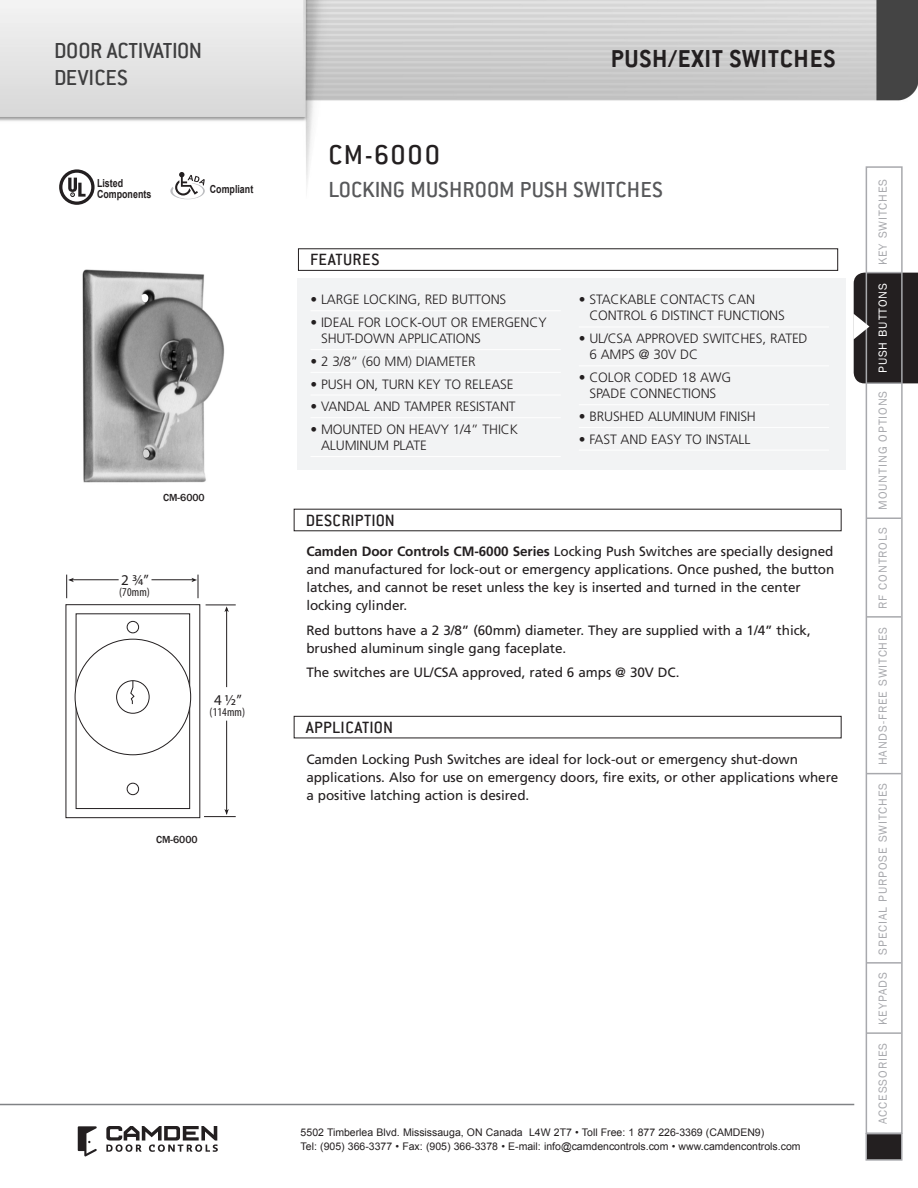
<style>
.page{position:relative;width:918px;height:1188px;background:#fff}
.page>*{position:absolute;margin:0;border:0;box-sizing:border-box;transform-origin:0 0}
.N-SS-H1{font:500 30px "Conduit ITC";letter-spacing:.06em;color:#231f20}
.N-SS-H_Top_page{font:700 27px "Conduit ITC";letter-spacing:.03em;color:#231f20}
.N-SS-H2__80_GRAY{font:500 24px "Conduit ITC";letter-spacing:.01em;color:#57585a}
.t1{font:500 24px/27px "Conduit ITC";letter-spacing:-.01em;color:#3e3e3f}
.N-SS-H3__inside_whit{font:500 18px "Conduit ITC";letter-spacing:.015em;color:#231f20}
.t2{font:15px "Myriad Pro";color:#231f20}
.N-SS-Body_Text{font:13.5px/18px "Frutiger";letter-spacing:-.005em;color:#231f20}
._1N-SS-Specifiaction{font:300 13.5px/16.2px "Frutiger";letter-spacing:-.01em;color:#231f20}
.t3{font:12px "Franklin Gothic";letter-spacing:.075em;color:#a8a9ad}
.t4{font:condensed 12px "Myriad Pro";letter-spacing:.01em;color:#231f20}
.t5{font:12px "Franklin Gothic";letter-spacing:.075em;color:#fff}
.t6{font:700 11.1px/10.8px "Arial";color:#231f20;scale:.8 1}
.t7{font:10.5px/13.5px "Arial";color:#231f20}
.N-SS-Image_Descripti{font:500 10.5px "Franklin Gothic";color:#231f20}
.s1{font-weight:700}
</style>
<div class="page">
<img style="left:0;top:0;width:918px;height:202px">
<hr style="left:867px;top:773px;width:34px;height:1px;background:#a8a9ad">
<hr style="left:867px;top:962px;width:34px;height:2px;background:#a8a9ad">
<hr style="left:867px;top:1032px;width:34px;height:2px;background:#a8a9ad">
<hr style="left:867px;top:272px;width:34px;height:1px;background:#a8a9ad">
<hr style="left:867px;top:382px;width:34px;height:2px;background:#a8a9ad">
<hr style="left:867px;top:616px;width:34px;height:2px;background:#a8a9ad">
<hr style="left:867px;top:518px;width:34px;height:1px;background:#a8a9ad">
<div style="left:866px;top:1134px;width:36px;height:26px;background:#231f20"></div>
<div style="left:865px;top:1133px;width:38px;height:28px;border:2px solid #a8a9ad"></div>
<svg style="left:106px;top:1126px;width:112px;height:26px"></svg>
<svg style="left:78px;top:1126px;width:19px;height:31px"></svg>
<hr style="left:0;top:1104px;width:854px;height:1px;background:#808285">
<div style="left:866px;top:166px;width:37px;height:968px;border:2px solid #a8a9ad"></div>
<svg style="left:853px;top:273px;width:65px;height:110px;background:#332f30"></svg>
<div style="left:297px;top:279px;width:549px;height:191px;background:#f2f3f4"></div>
<div style="left:294px;top:716px;width:548px;height:22px;border:1px solid #231f20"></div>
<div style="left:65px;top:604px;width:135px;height:214px;border:1px solid #231f20"></div>
<div style="left:76px;top:613px;width:114px;height:196px;border:1px solid #231f20"></div>
<div style="left:127px;top:621px;width:12px;height:12px;border:1px solid #231f20;border-radius:50%"></div>
<div style="left:127px;top:783px;width:12px;height:12px;border:1px solid #231f20;border-radius:50%"></div>
<div style="left:75px;top:639px;width:116px;height:116px;background:#fff;border-radius:50%"></div>
<div style="left:116px;top:680px;width:34px;height:34px;border:1px solid #231f20;border-radius:50%"></div>
<svg style="left:130px;top:680px;width:5px;height:25px"></svg>
<hr style="left:70px;top:580px;width:49px;height:1px;background:#231f20">
<hr style="left:152px;top:580px;width:42px;height:1px;background:#231f20">
<hr style="left:206px;top:605px;width:30px;height:1px;background:#231f20">
<hr style="left:204px;top:816px;width:32px;height:1px;background:#231f20">
<hr style="left:226px;top:608px;width:1px;height:79px;background:#231f20">
<hr style="left:226px;top:721px;width:1px;height:93px;background:#231f20">
<svg style="left:66px;top:575px;width:8px;height:23px"></svg>
<svg style="left:191px;top:575px;width:8px;height:23px"></svg>
<svg style="left:224px;top:809px;width:5px;height:6px"></svg>
<svg style="left:224px;top:606px;width:5px;height:6px"></svg>
<hr style="left:310px;top:310px;width:251px;height:1px;background:#fff">
<hr style="left:310px;top:349px;width:251px;height:1px;background:#fff">
<hr style="left:310px;top:372px;width:251px;height:1px;background:#fff">
<hr style="left:310px;top:395px;width:251px;height:1px;background:#fff">
<hr style="left:310px;top:417px;width:251px;height:1px;background:#fff">
<hr style="left:310px;top:456px;width:251px;height:1px;background:#fff">
<hr style="left:579px;top:327px;width:250px;height:1px;background:#fff">
<hr style="left:579px;top:365px;width:250px;height:1px;background:#fff">
<hr style="left:579px;top:404px;width:250px;height:1px;background:#fff">
<hr style="left:579px;top:427px;width:250px;height:1px;background:#fff">
<hr style="left:579px;top:450px;width:250px;height:1px;background:#fff">
<img style="left:82px;top:269px;width:143px;height:214px">
<div style="left:298px;top:248px;width:540px;height:23px;border:1px solid #231f20"></div>
<svg style="left:59px;top:169px;width:36px;height:36px"></svg>
<svg style="left:170px;top:172px;width:35px;height:27px"></svg>
<h3 class="t1" style="left:54px;top:37px;width:150px">DOOR ACTIVATION<br>DEVICES</h3>
<p class="N-SS-H_Top_page" style="left:611px;top:43px;width:226px">PUSH/EXIT SWITCHES</p>
<p class="t6" style="left:97px;top:178px;width:69px">Listed<br>Components</p>
<p class="t6" style="left:210px;top:184px;width:56px">Compliant</p>
<p class="N-SS-Image_Descripti" style="left:163px;top:491px;width:43px">CM-6000</p>
<p class="t2" style="left:121px;top:571px;width:29px">2 ¾”</p>
<p class="t4" style="left:119px;top:584px;width:32px">(70mm)</p>
<p class="t2" style="left:214px;top:691px;width:29px">4 ½”</p>
<p class="t4" style="left:210px;top:705px;width:37px">(114mm)</p>
<p class="N-SS-Image_Descripti" style="left:156px;top:833px;width:43px">CM-6000</p>
<p class="N-SS-H1" style="left:328px;top:137px;width:113px">CM-6000</p>
<p class="N-SS-H2__80_GRAY" style="left:328px;top:176px;width:336px">LOCKING MUSHROOM PUSH SWITCHES</p>
<p class="N-SS-H3__inside_whit" style="left:310px;top:250px;width:71px">FEATURES</p>
<p class="_1N-SS-Specifiaction" style="left:310px;top:291px;width:197px">• LARGE LOCKING, RED BUTTONS</p>
<p class="_1N-SS-Specifiaction" style="left:321px;top:314px;width:227px;text-indent:-11px">• IDEAL FOR LOCK-OUT OR EMERGENCY<br>SHUT-DOWN APPLICATIONS</p>
<p class="_1N-SS-Specifiaction" style="left:310px;top:353px;width:167px">• 2 3/8” (60 MM) DIAMETER</p>
<p class="_1N-SS-Specifiaction" style="left:310px;top:376px;width:205px">• PUSH ON, TURN KEY TO RELEASE</p>
<p class="_1N-SS-Specifiaction" style="left:310px;top:398px;width:207px">• VANDAL AND TAMPER RESISTANT</p>
<p class="_1N-SS-Specifiaction" style="left:321px;top:421px;width:198px;text-indent:-11px">• MOUNTED ON HEAVY 1/4” THICK<br>ALUMINUM PLATE</p>
<p class="N-SS-H3__inside_whit" style="left:306px;top:510px;width:91px">DESCRIPTION</p>
<p class="_1N-SS-Specifiaction" style="left:589px;top:291px;width:197px;text-indent:-11px">• STACKABLE CONTACTS CAN<br>CONTROL 6 DISTINCT FUNCTIONS</p>
<p class="_1N-SS-Specifiaction" style="left:589px;top:330px;width:220px;text-indent:-11px">• UL/CSA APPROVED SWITCHES, RATED<br>6 AMPS @ 30V DC</p>
<p class="_1N-SS-Specifiaction" style="left:579px;top:369px;width:154px;text-align:center">• COLOR CODED 18 AWG<br>SPADE CONNECTIONS</p>
<p class="_1N-SS-Specifiaction" style="left:579px;top:408px;width:179px">• BRUSHED ALUMINUM FINISH</p>
<p class="_1N-SS-Specifiaction" style="left:579px;top:431px;width:173px">• FAST AND EASY TO INSTALL</p>
<p class="N-SS-Body_Text" style="left:306px;top:543px;width:530px"><span class="s1">Camden Door Controls CM-6000 Series</span> Locking Push Switches are specially designed and manufactured for lock-out or emergency applications. Once pushed, the button latches, and cannot be reset unless the key is inserted and turned in the center locking cylinder.</p>
<p class="N-SS-Body_Text" style="left:306px;top:621px;width:506px">Red buttons have a 2 3/8” (60mm) diameter. They are supplied with a 1/4” thick, brushed aluminum single gang faceplate.</p>
<p class="N-SS-Body_Text" style="left:306px;top:664px;width:375px">The switches are UL/CSA approved, rated 6 amps @ 30V DC.</p>
<p class="N-SS-H3__inside_whit" style="left:306px;top:717px;width:89px">APPLICATION</p>
<p class="N-SS-Body_Text" style="left:306px;top:750px;width:534px">Camden Locking Push Switches are ideal for lock-out or emergency shut-down applications. Also for use on emergency doors, fire exits, or other applications where a positive latching action is desired.</p>
<p class="t7" style="left:301px;top:1126px;width:501px">5502 Timberlea Blvd. Mississauga, ON Canada L4W 2T7 • Toll Free: 1 877 226-3369 (CAMDEN9)<br>Tel: (905) 366-3377 • Fax: (905) 366-3378 • E-mail: info@camdencontrols.com • www.camdencontrols.com</p>
<p class="t3" style="left:875px;top:265px;width:88px;rotate:-90deg">KEY SWITCHES</p>
<p class="t5" style="left:875px;top:373px;width:91px;rotate:-90deg">PUSH BUTTONS</p>
<p class="t3" style="left:875px;top:510px;width:121px;rotate:-90deg">MOUNTING OPTIONS</p>
<p class="t3" style="left:875px;top:609px;width:83px;rotate:-90deg">RF CONTROLS</p>
<p class="t3" style="left:875px;top:765px;width:140px;rotate:-90deg">HANDS-FREE SWITCHES</p>
<p class="t3" style="left:875px;top:955px;width:173px;rotate:-90deg">SPECIAL PURPOSE SWITCHES</p>
<p class="t3" style="left:875px;top:1025px;width:54px;rotate:-90deg">KEYPADS</p>
<p class="t3" style="left:875px;top:1124px;width:82px;rotate:-90deg">ACCESSORIES</p>
</div>
